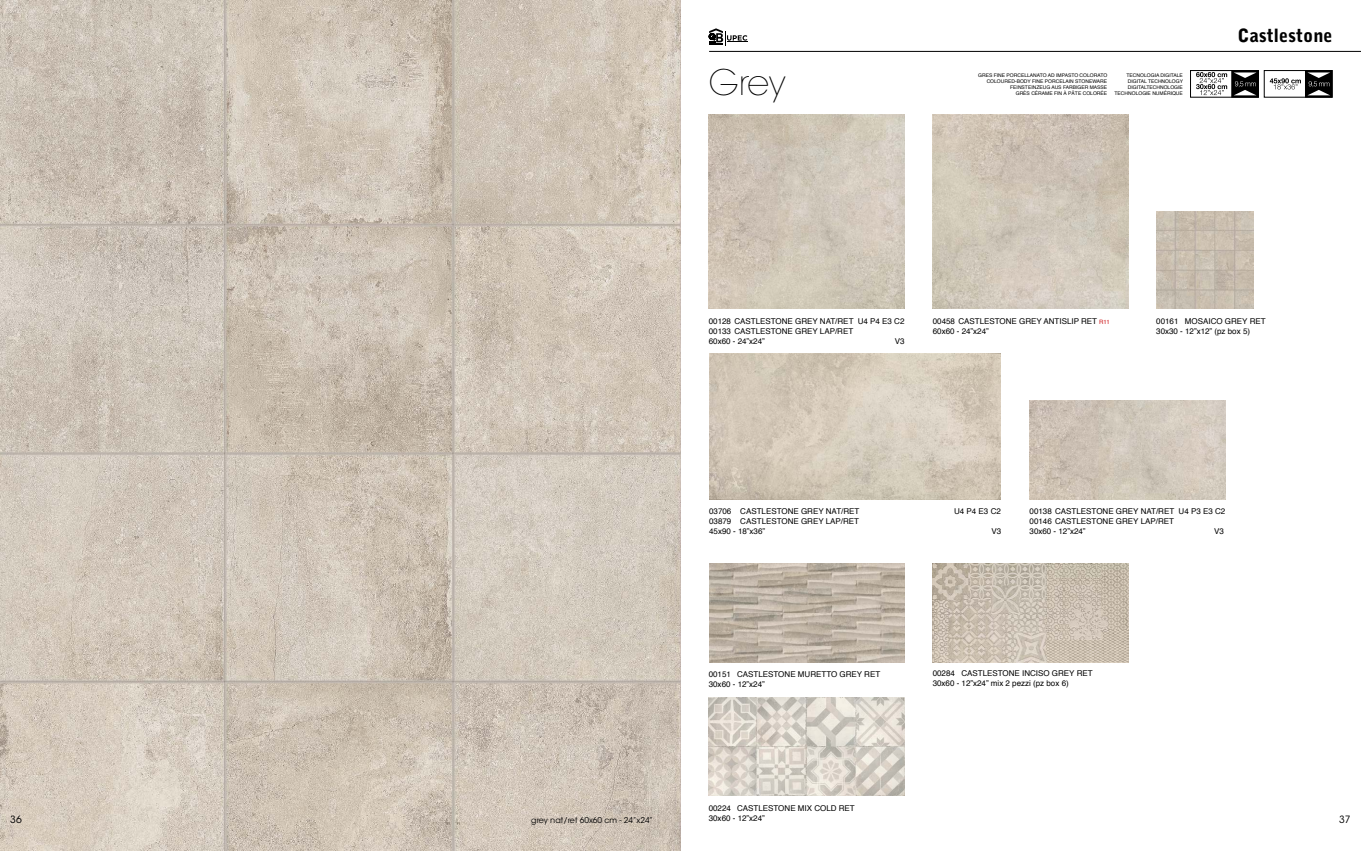
<style>
.page{position:relative;width:1361px;height:851px;background:#fff}
.page>*{position:absolute;margin:0;border:0;box-sizing:border-box;transform-origin:0 0}
.t1{font:200 35px "ITC Avant Garde Std";color:#000}
.t2{font:900 18.2px "Bell Gothic Std";color:#000}
.t3{font:10px "ITC Avant Garde Std";color:#000}
.t4{font:8px/9.9px "Helvetica";color:#000}
.t5{font:8px "ITC Avant Garde Std";color:#000}
.t6{font:5px/6px "Helvetica";color:#000;text-align:right}
.s1{font-size:6px;color:#cd1719}
</style>
<div class="page">
<hr style="left:709px;top:51px;width:652px;height:1px;background:#000">
<img style="left:1029px;top:400px;width:196px;height:99px">
<img style="left:709px;top:353px;width:291px;height:146px">
<img style="left:709px;top:563px;width:195px;height:99px">
<img style="left:708px;top:697px;width:196px;height:98px">
<img style="left:932px;top:563px;width:196px;height:99px">
<img style="left:0;top:0;width:680px;height:850px">
<img style="left:709px;top:115px;width:195px;height:194px">
<img style="left:1156px;top:212px;width:97px;height:97px">
<img style="left:933px;top:115px;width:195px;height:194px">
<svg style="left:708px;top:28px;width:39px;height:17px"></svg>
<div style="left:1190px;top:70px;width:69px;height:28px;border:1px solid #000"></div>
<svg style="left:1269px;top:78px;width:32px;height:11px"></svg>
<svg style="left:1196px;top:72px;width:31px;height:23px"></svg>
<svg style="left:1233px;top:72px;width:24px;height:24px"></svg>
<div style="left:1231px;top:70px;width:28px;height:28px;border:1px solid #000"></div>
<svg style="left:1233px;top:72px;width:23px;height:23px"></svg>
<div style="left:1263px;top:70px;width:69px;height:28px;border:1px solid #000"></div>
<svg style="left:1307px;top:95px;width:23px;height:1px"></svg>
<div style="left:1305px;top:70px;width:27px;height:28px;border:1px solid #000"></div>
<svg style="left:1307px;top:72px;width:23px;height:23px"></svg>
<h1 class="t1" style="left:709px;top:62px;width:78px">Grey</h1>
<p class="t6" style="left:1114px;top:72px;width:70px">TECNOLOGIA DIGITALE<br>DIGITAL TECHNOLOGY<br>DIGITALTECHNOLOGIE<br>TECHNOLOGIE NUMÉRIQUE</p>
<p class="t6" style="left:978px;top:72px;width:130px">GRES FINE PORCELLANATO AD IMPASTO COLORATO COLOURED-BODY FINE PORCELAIN STONEWARE FEINSTEINZEUG AUS FARBIGER MASSE<br>GRÈS CÉRAME FIN À PÂTE COLORÉE</p>
<h2 class="t2" style="left:1237px;top:25px;width:97px">Castlestone</h2>
<p class="t4" style="left:709px;top:316px;width:197px">00128 CASTLESTONE GREY NAT/RET U4 P4 E3 C2<br>00133 CASTLESTONE GREY LAP/RET<br>60x60 - 24”x24”</p>
<p class="t4" style="left:894px;top:336px;width:11px">V3</p>
<p class="t4" style="left:933px;top:316px;width:178px">00458 CASTLESTONE GREY ANTISLIP RET <span class="s1">R11<br></span>60x60 - 24”x24”</p>
<p class="t4" style="left:1156px;top:316px;width:111px">00161 MOSAICO GREY RET<br>30x30 - 12”x12” (pz box 5)</p>
<p class="t4" style="left:709px;top:506px;width:152px">03706 CASTLESTONE GREY NAT/RET</p>
<p class="t4" style="left:954px;top:506px;width:48px">U4 P4 E3 C2</p>
<p class="t4" style="left:709px;top:516px;width:152px">03879 CASTLESTONE GREY LAP/RET<br>45x90 - 18”x36”</p>
<p class="t4" style="left:991px;top:526px;width:11px">V3</p>
<p class="t4" style="left:1029px;top:506px;width:197px">00138 CASTLESTONE GREY NAT/RET U4 P3 E3 C2<br>00146 CASTLESTONE GREY LAP/RET<br>30x60 - 12”x24”</p>
<p class="t4" style="left:1214px;top:526px;width:11px">V3</p>
<p class="t4" style="left:709px;top:669px;width:173px">00151 CASTLESTONE MURETTO GREY RET<br>30x60 - 12”x24”</p>
<p class="t4" style="left:932px;top:668px;width:161px">00284 CASTLESTONE INCISO GREY RET<br>30x60 - 12”x24” mix 2 pezzi (pz box 6)</p>
<p class="t4" style="left:709px;top:803px;width:148px">00224 CASTLESTONE MIX COLD RET<br>30x60 - 12”x24”</p>
<p class="t3" style="left:10px;top:812px;width:13px">36</p>
<p class="t3" style="left:1339px;top:812px;width:13px">37</p>
<p class="t5" style="left:531px;top:814px;width:123px">grey nat/ret 60x60 cm - 24”x24”</p>
</div>
